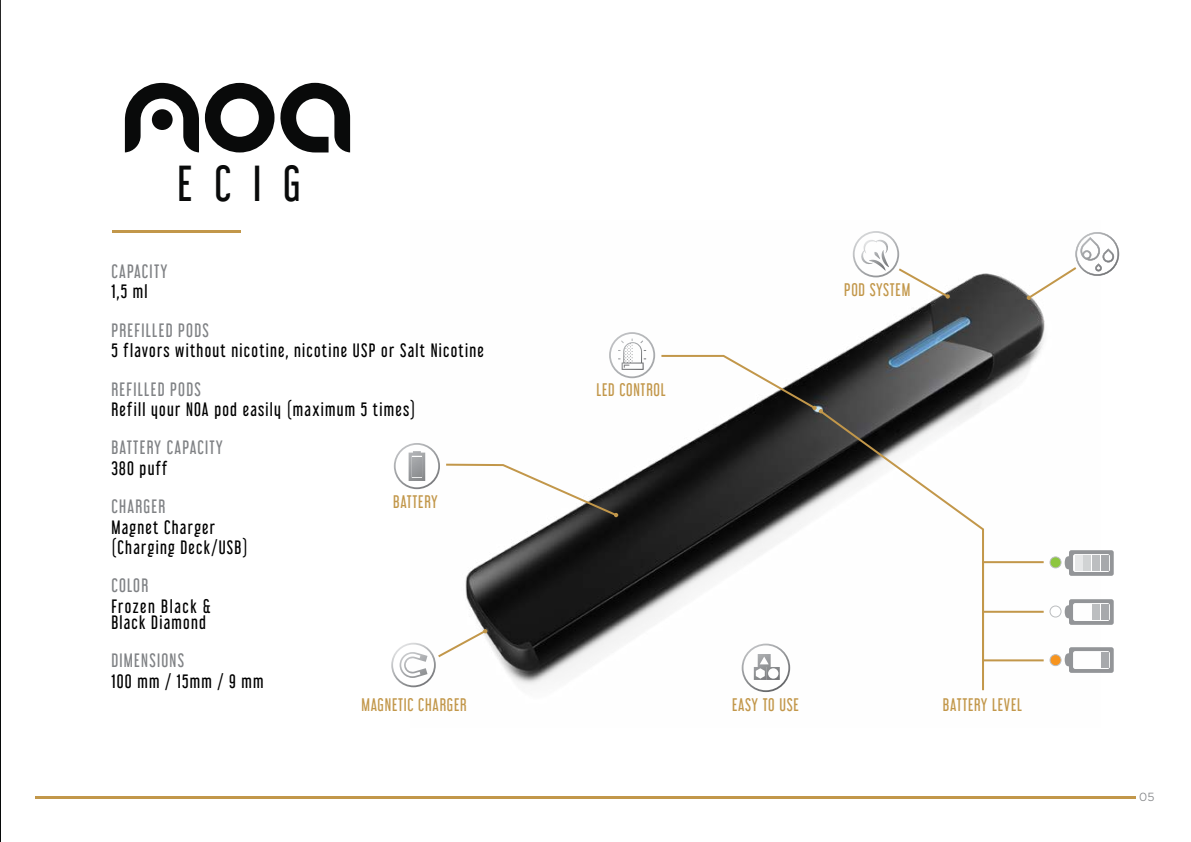
<style>
.page{position:relative;width:1191px;height:842px;background:#fff}
.page>*{position:absolute;margin:0;border:0;box-sizing:border-box;transform-origin:0 0}
.t1{font:44.4px "Libel Suit Rg";color:#090a0a}
.t2{font:17px/20.4px "Libel Suit Rg";letter-spacing:.075em;color:#000}
.t3{font:17px "Libel Suit Rg";letter-spacing:.075em;color:#808285}
.t4{font:16px "Libel Suit Rg";letter-spacing:.05em;color:#c2974a}
.t5{font:300 12px "Metropolis";color:#808285}
</style>
<div class="page">
<hr style="left:0;top:0;width:1px;height:842px;background:#070909">
<img style="left:0;top:0;width:1px;height:656px">
<hr style="left:36px;top:796px;width:1100px;height:2px;background:#c2974a">
<img style="left:411px;top:273px;width:651px;height:420px">
<div style="left:1050px;top:655px;width:11px;height:11px;background:#f7941e;border-radius:50%"></div>
<div style="left:1049px;top:654px;width:12px;height:12px;border:1px solid #bcbec0;border-radius:50%"></div>
<div style="left:1050px;top:606px;width:11px;height:11px;background:#fff;border-radius:50%"></div>
<div style="left:1049px;top:605px;width:12px;height:12px;border:1px solid #bcbec0;border-radius:50%"></div>
<div style="left:1050px;top:557px;width:11px;height:11px;background:#8dc63f;border-radius:50%"></div>
<div style="left:1049px;top:556px;width:12px;height:12px;border:1px solid #bcbec0;border-radius:50%"></div>
<div style="left:982px;top:561px;width:62px;height:100px;border:2px solid #c2974a"></div>
<hr style="left:983px;top:611px;width:60px;height:2px;background:#c2974a">
<svg style="left:817px;top:408px;width:168px;height:284px"></svg>
<hr style="left:113px;top:230px;width:128px;height:2px;background:#c2974a">
<svg style="left:125px;top:83px;width:74px;height:69px"></svg>
<svg style="left:205px;top:83px;width:145px;height:69px"></svg>
<div style="left:152px;top:109px;width:21px;height:21px;background:#090a0a;border-radius:50%"></div>
<svg style="left:1026px;top:232px;width:93px;height:69px"></svg>
<svg style="left:391px;top:628px;width:98px;height:59px"></svg>
<svg style="left:609px;top:332px;width:214px;height:81px"></svg>
<svg style="left:394px;top:443px;width:224px;height:75px"></svg>
<svg style="left:741px;top:644px;width:49px;height:48px"></svg>
<svg style="left:852px;top:231px;width:98px;height:68px"></svg>
<svg style="left:1064px;top:550px;width:49px;height:26px"></svg>
<div style="left:1074px;top:555px;width:8px;height:16px;background:#e6e7e8"></div>
<div style="left:1083px;top:555px;width:8px;height:16px;background:#d1d3d4"></div>
<div style="left:1092px;top:555px;width:7px;height:16px;background:#bcbec0"></div>
<div style="left:1100px;top:555px;width:8px;height:16px;background:#a7a9ac"></div>
<svg style="left:1064px;top:599px;width:49px;height:26px"></svg>
<div style="left:1092px;top:604px;width:7px;height:16px;background:#bcbec0"></div>
<div style="left:1100px;top:604px;width:8px;height:16px;background:#a7a9ac"></div>
<svg style="left:1064px;top:647px;width:49px;height:26px"></svg>
<div style="left:1100px;top:652px;width:8px;height:16px;background:#a7a9ac"></div>
<h1 class="t1" style="left:178px;top:148px;width:125px">ECIG</h1>
<p class="t3" style="left:111px;top:257px;width:58px">CAPACITY</p>
<p class="t2" style="left:111px;top:280px;width:38px">1,5 ml</p>
<p class="t3" style="left:111px;top:316px;width:99px">PREFILLED PODS</p>
<p class="t2" style="left:111px;top:338px;width:374px">5 flavors without nicotine, nicotine USP or Salt Nicotine</p>
<p class="t3" style="left:111px;top:375px;width:91px">REFILLED PODS</p>
<p class="t2" style="left:111px;top:397px;width:305px">Refill your NOA pod easily (maximum 5 times)</p>
<p class="t3" style="left:111px;top:434px;width:113px">BATTERY CAPACITY</p>
<p class="t2" style="left:111px;top:456px;width:58px">380 puff</p>
<p class="t3" style="left:111px;top:493px;width:55px">CHARGER</p>
<p class="t2" style="left:111px;top:515px;width:138px">Magnet Charger (Charging Deck/USB)</p>
<p class="t3" style="left:111px;top:572px;width:38px">COLOR</p>
<p class="t2" style="left:111px;top:596px;width:100px;line-height:16px">Frozen Black &amp;<br>Black Diamond</p>
<p class="t3" style="left:111px;top:647px;width:74px">DIMENSIONS</p>
<p class="t2" style="left:111px;top:669px;width:154px">100 mm / 15mm / 9 mm</p>
<p class="t4" style="left:393px;top:489px;width:46px">BATTERY</p>
<p class="t4" style="left:361px;top:692px;width:107px">MAGNETIC CHARGER</p>
<p class="t4" style="left:596px;top:377px;width:71px">LED CONTROL</p>
<p class="t4" style="left:844px;top:276px;width:68px">POD SYSTEM</p>
<p class="t4" style="left:732px;top:692px;width:68px">EASY TO USE</p>
<p class="t4" style="left:943px;top:692px;width:81px">BATTERY LEVEL</p>
<p class="t5" style="left:1139px;top:789px;width:17px">05</p>
</div>
